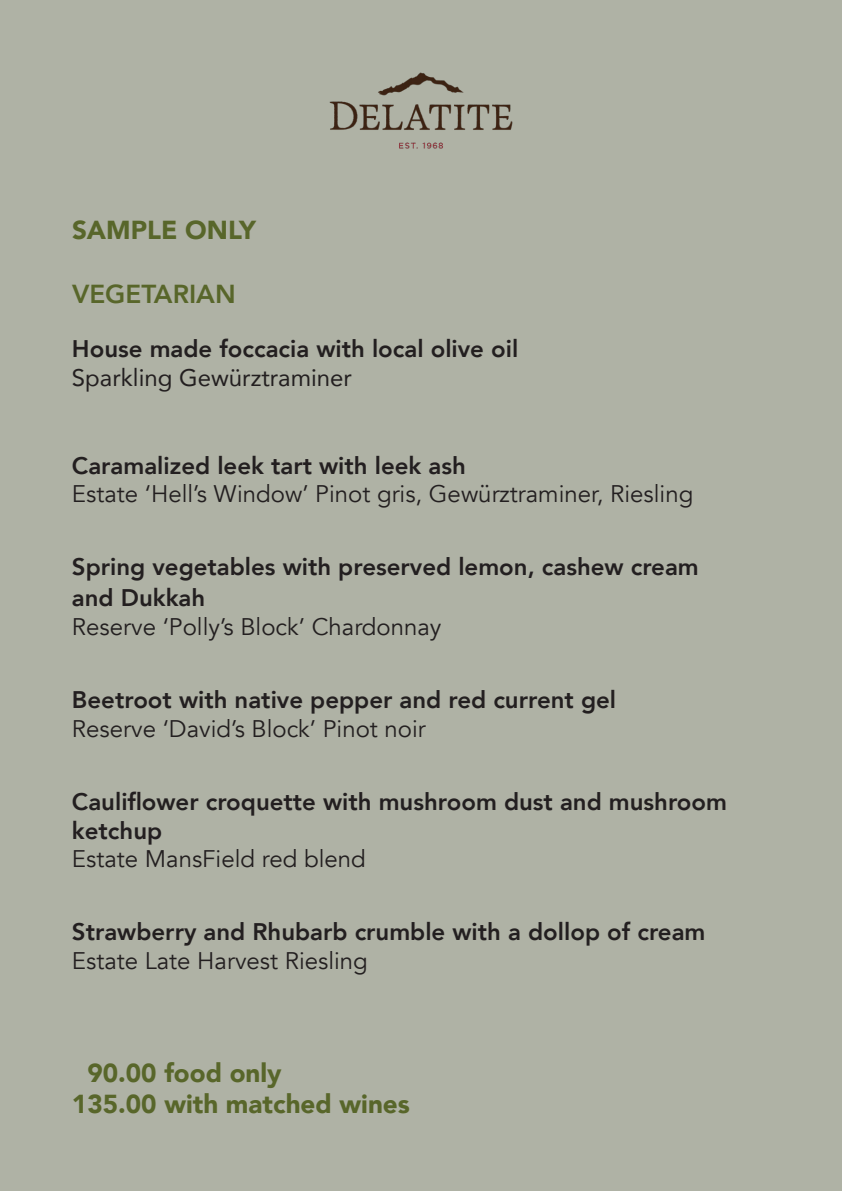
<style>
.page{position:relative;width:842px;height:1191px;background:#afb2a5}
.page>*{position:absolute;margin:0;border:0;box-sizing:border-box;transform-origin:0 0}
.t1{font:900 26px "Avenir";color:#58662a}
.t2{font:800 26px "Avenir";color:#58662a}
.t3{font:800 24px/31.2px "Avenir";color:#231f20}
.t4{font:24px "Avenir";color:#231f20}
.t5{font:24px "Avenir";color:#231f20}
</style>
<div class="page">
<img style="left:329px;top:72px;width:184px;height:77px">
<p class="t1" style="left:72px;top:208px;width:185px">SAMPLE ONLY</p>
<p class="t2" style="left:72px;top:273px;width:165px">VEGETARIAN</p>
<p class="t3" style="left:72px;top:333px;width:448px">House made foccacia with local olive oil</p>
<p class="t5" style="left:72px;top:358px;width:282px">Sparkling Gewürztraminer</p>
<p class="t3" style="left:72px;top:450px;width:395px">Caramalized leek tart with leek ash</p>
<p class="t4" style="left:72px;top:480px;width:623px">Estate ‘Hell’s Window’ Pinot gris, Gewürztraminer, Riesling</p>
<p class="t3" style="left:72px;top:551px;width:628px">Spring vegetables with preserved lemon, cashew cream and Dukkah</p>
<p class="t4" style="left:72px;top:612px;width:371px">Reserve ‘Polly’s Block’ Chardonnay</p>
<p class="t3" style="left:72px;top:684px;width:546px">Beetroot with native pepper and red current gel</p>
<p class="t4" style="left:72px;top:714px;width:355px">Reserve ‘David’s Block’ Pinot noir</p>
<p class="t3" style="left:72px;top:787px;width:657px;line-height:28.8px">Cauliflower croquette with mushroom dust and mushroom ketchup</p>
<p class="t4" style="left:72px;top:844px;width:295px">Estate MansField red blend</p>
<p class="t3" style="left:72px;top:916px;width:635px">Strawberry and Rhubarb crumble with a dollop of cream</p>
<p class="t4" style="left:72px;top:946px;width:297px">Estate Late Harvest Riesling</p>
<p class="t1" style="left:87px;top:1050px;width:196px">90.00 food only</p>
<p class="t1" style="left:72px;top:1081px;width:339px">135.00 with matched wines</p>
</div>
